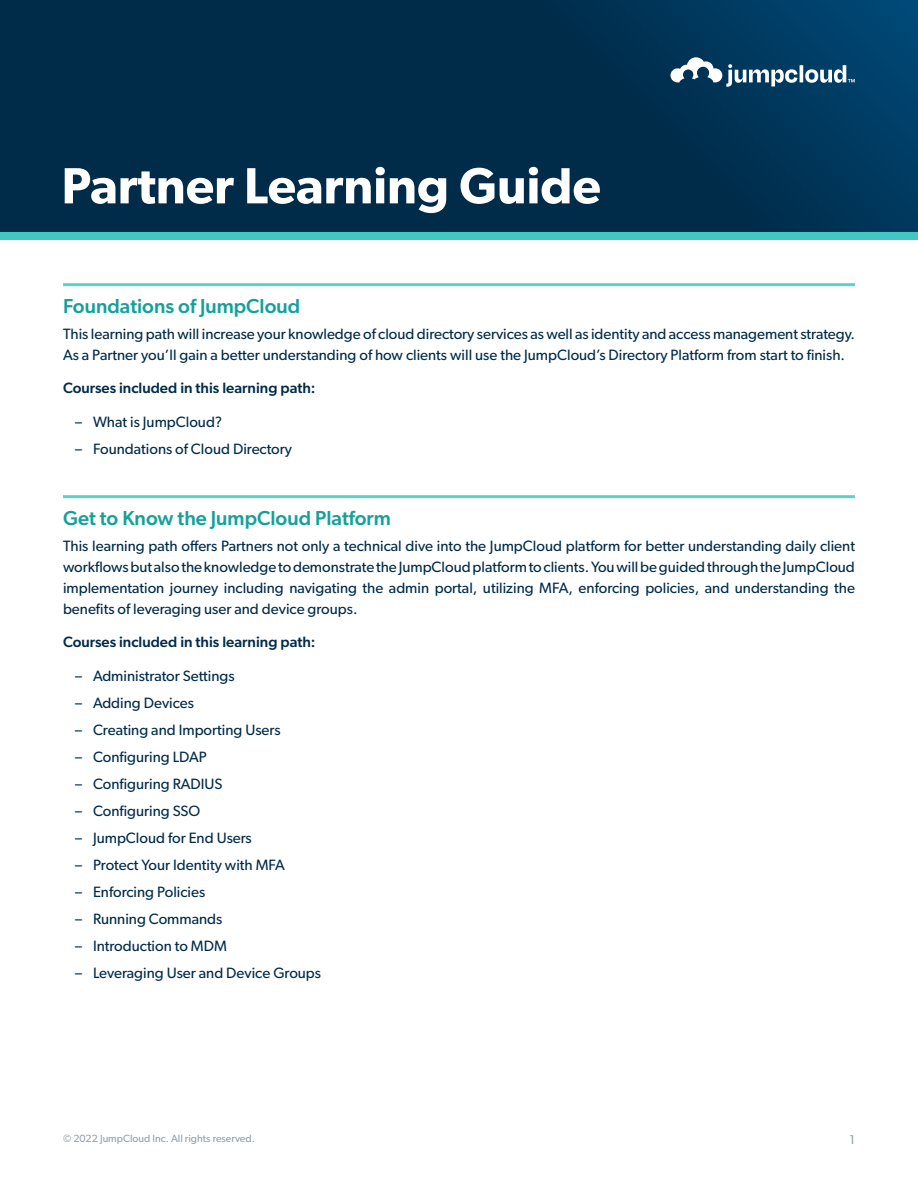
<style>
.page{position:relative;width:918px;height:1188px;background:#fff}
.page>*{position:absolute;margin:0;border:0;box-sizing:border-box;transform-origin:0 0}
.t1{font:600 51px "Gibson";color:#fff}
.Body_Section_Header{font:500 20.25px "Gibson";color:#14a19c}
.Body_Copy{font:15px/21px "Gibson";color:#002b49}
.Body_Copy-2{font:500 15px "Gibson";color:#002b49}
.t2{font:12.75px "Gibson";color:#8fa0ad}
.t3{font:10.5px "Gibson";color:#8fa0ad}
</style>
<div class="page">
<svg style="left:0;top:0;width:918px;height:232px;background:#002e4e"></svg>
<svg style="left:670px;top:57px;width:185px;height:30px"></svg>
<div style="left:0;top:232px;width:918px;height:7px;background:#41c8c3"></div>
<hr style="left:63px;top:283px;width:792px;height:3px;background:#5ed0cc">
<hr style="left:63px;top:495px;width:792px;height:3px;background:#5ed0cc">
<h1 class="t1" style="left:62px;top:155px;width:541px">Partner Learning Guide</h1>
<p class="Body_Section_Header" style="left:63px;top:294px;width:239px">Foundations of JumpCloud</p>
<p class="Body_Copy" style="left:63px;top:323px;width:793px">This learning path will increase your knowledge of cloud directory services as well as identity and access management strategy.<br>As a Partner you’ll gain a better understanding of how clients will use the JumpCloud’s Directory Platform from start to finish.</p>
<p class="Body_Copy-2" style="left:63px;top:379px;width:254px">Courses included in this learning path:</p>
<p class="Body_Copy" style="left:75px;top:411px;width:149px">– What is JumpCloud?</p>
<p class="Body_Copy" style="left:75px;top:438px;width:219px">– Foundations of Cloud Directory</p>
<p class="Body_Section_Header" style="left:63px;top:506px;width:330px">Get to Know the JumpCloud Platform</p>
<p class="Body_Copy" style="left:63px;top:535px;width:794px;text-align:justify">This learning path offers Partners not only a technical dive into the JumpCloud platform for better understanding daily client workflows but also the knowledge to demonstrate the JumpCloud platform to clients. You will be guided through the JumpCloud implementation journey including navigating the admin portal, utilizing MFA, enforcing policies, and understanding the benefits of leveraging user and device groups.</p>
<p class="Body_Copy-2" style="left:63px;top:633px;width:254px">Courses included in this learning path:</p>
<p class="Body_Copy" style="left:75px;top:665px;width:161px">– Administrator Settings</p>
<p class="Body_Copy" style="left:75px;top:692px;width:121px">– Adding Devices</p>
<p class="Body_Copy" style="left:75px;top:719px;width:207px">– Creating and Importing Users</p>
<p class="Body_Copy" style="left:75px;top:746px;width:133px">– Configuring LDAP</p>
<p class="Body_Copy" style="left:75px;top:773px;width:149px">– Configuring RADIUS</p>
<p class="Body_Copy" style="left:75px;top:800px;width:127px">– Configuring SSO</p>
<p class="Body_Copy" style="left:75px;top:827px;width:178px">– JumpCloud for End Users</p>
<p class="Body_Copy" style="left:75px;top:854px;width:212px">– Protect Your Identity with MFA</p>
<p class="Body_Copy" style="left:75px;top:881px;width:132px">– Enforcing Policies</p>
<p class="Body_Copy" style="left:75px;top:908px;width:149px">– Running Commands</p>
<p class="Body_Copy" style="left:75px;top:935px;width:153px">– Introduction to MDM</p>
<p class="Body_Copy" style="left:75px;top:962px;width:248px">– Leveraging User and Device Groups</p>
<p class="t3" style="left:63px;top:1132px;width:193px">© 2022 JumpCloud Inc. All rights reserved.</p>
<p class="t2" style="left:849px;top:1132px;width:7px">1</p>
</div>
